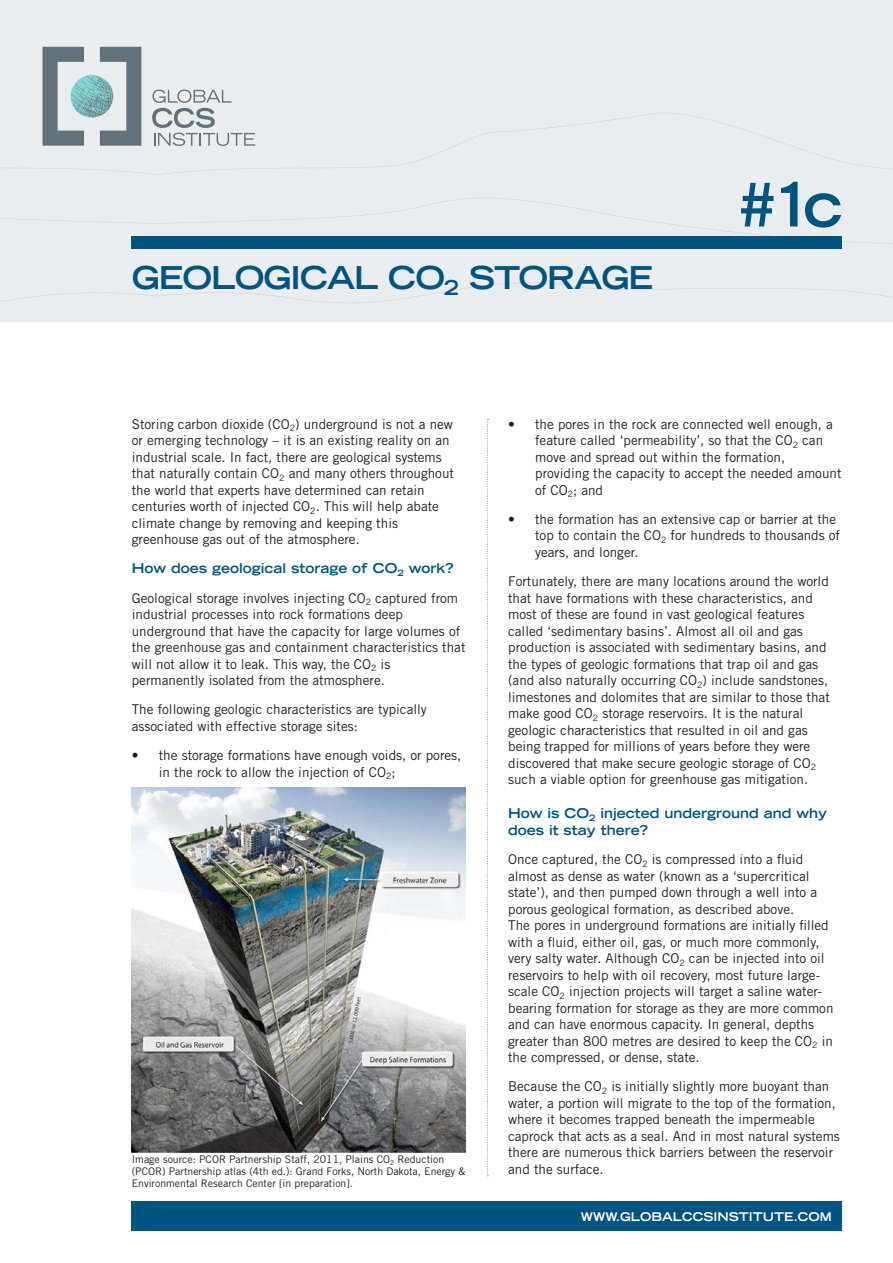
<style>
.page{position:relative;width:893px;height:1263px;background:#fff}
.page>*{position:absolute;margin:0;border:0;box-sizing:border-box;transform-origin:0 0}
.t1{font:700 expanded 60px "Trade Gothic LT Std";color:#005480}
.t2{font:700 expanded 31.5px "Trade Gothic LT Std";letter-spacing:-.03em;color:#005480}
.Body{font:13.5px/16.5px "Trade Gothic LT Std";color:#231f20}
.Body-2{font:700 expanded 13.5px/16.5px "Trade Gothic LT Std";color:#005480}
.t3{font:700 expanded 12px "Trade Gothic LT Std";color:#fff}
.t4{font:10.5px/12px "Trade Gothic LT Std";color:#231f20}
</style>
<div class="page">
<div style="left:0;top:0;width:893px;height:322px;background:#eaedf0"></div>
<svg style="left:0;top:282px;width:893px;height:21px"></svg>
<svg style="left:0;top:198px;width:870px;height:45px"></svg>
<svg style="left:255px;top:113px;width:638px;height:57px"></svg>
<div style="left:132px;top:236px;width:710px;height:13px;background:#005480"></div>
<svg style="left:487px;top:419px;width:1px;height:757px"></svg>
<div style="left:132px;top:1201px;width:710px;height:30px;background:#005480"></div>
<svg style="left:26px;top:47px;width:229px;height:128px"></svg>
<img style="left:132px;top:788px;width:333px;height:364px">
<h1 class="t2" style="left:132px;top:257px;width:523px">GEOLOGICAL CO<sub>2</sub> STORAGE</h1>
<h1 class="t1" style="left:736px;top:166px;width:109px">#1c</h1>
<p class="Body" style="left:132px;top:415px;width:324px">Storing carbon dioxide (CO<sub>2</sub>) underground is not a new or emerging technology – it is an existing reality on an industrial scale. In fact, there are geological systems that naturally contain CO<sub>2</sub> and many others throughout the world that experts have determined can retain centuries worth of injected CO<sub>2</sub>. This will help abate climate change by removing and keeping this greenhouse gas out of the atmosphere.</p>
<p class="Body-2" style="left:132px;top:560px;width:324px">How does geological storage of CO<sub>2</sub> work?</p>
<p class="Body" style="left:132px;top:589px;width:335px">Geological storage involves injecting CO<sub>2</sub> captured from industrial processes into rock formations deep underground that have the capacity for large volumes of the greenhouse gas and containment characteristics that will not allow it to leak. This way, the CO<sub>2</sub> is permanently isolated from the atmosphere.</p>
<p class="Body" style="left:132px;top:701px;width:297px">The following geologic characteristics are typically associated with effective storage sites:</p>
<p class="Body" style="left:159px;top:747px;width:304px;text-indent:-27px">• the storage formations have enough voids, or pores, in the rock to allow the injection of CO<sub>2</sub>;</p>
<p class="t4" style="left:132px;top:1153px;width:335px">Image source: PCOR Partnership Staff, 2011, Plains CO<sub>2</sub> Reduction (PCOR) Partnership atlas (4th ed.): Grand Forks, North Dakota, Energy &amp;<br>Environmental Research Center [in preparation].</p>
<p class="Body" style="left:535px;top:415px;width:308px;text-indent:-27px">• the pores in the rock are connected well enough, a feature called ‘permeability’, so that the CO<sub>2</sub> can move and spread out within the formation, providing the capacity to accept the needed amount of CO<sub>2</sub>; and</p>
<p class="Body" style="left:535px;top:511px;width:306px;text-indent:-27px">• the formation has an extensive cap or barrier at the top to contain the CO<sub>2</sub> for hundreds to thousands of years, and longer.</p>
<p class="Body" style="left:508px;top:573px;width:323px">Fortunately, there are many locations around the world that have formations with these characteristics, and most of these are found in vast geological features called ‘sedimentary basins’. Almost all oil and gas production is associated with sedimentary basins, and the types of geologic formations that trap oil and gas (and also naturally occurring CO<sub>2</sub>) include sandstones, limestones and dolomites that are similar to those that make good CO<sub>2</sub> storage reservoirs. It is the natural geologic characteristics that resulted in oil and gas being trapped for millions of years before they were discovered that make secure geologic storage of CO<sub>2 </sub>such a viable option for greenhouse gas mitigation.</p>
<p class="Body-2" style="left:508px;top:805px;width:321px">How is CO<sub>2</sub> injected underground and why does it stay there?</p>
<p class="Body" style="left:508px;top:851px;width:327px">Once captured, the CO<sub>2</sub> is compressed into a fluid almost as dense as water (known as a ‘supercritical state’), and then pumped down through a well into a porous geological formation, as described above.<br>The pores in underground formations are initially filled with a fluid, either oil, gas, or much more commonly, very salty water. Although CO<sub>2</sub> can be injected into oil reservoirs to help with oil recovery, most future large&shy;scale CO<sub>2</sub> injection projects will target a saline water&shy;bearing formation for storage as they are more common and can have enormous capacity. In general, depths greater than 800 metres are desired to keep the CO<sub>2</sub> in the compressed, or dense, state.</p>
<p class="Body" style="left:508px;top:1078px;width:333px">Because the CO<sub>2</sub> is initially slightly more buoyant than water, a portion will migrate to the top of the formation, where it becomes trapped beneath the impermeable caprock that acts as a seal. And in most natural systems there are numerous thick barriers between the reservoir and the surface.</p>
<p class="t3" style="left:581px;top:1208px;width:252px">WWW.GLOBALCCSINSTITUTE.COM</p>
</div>
